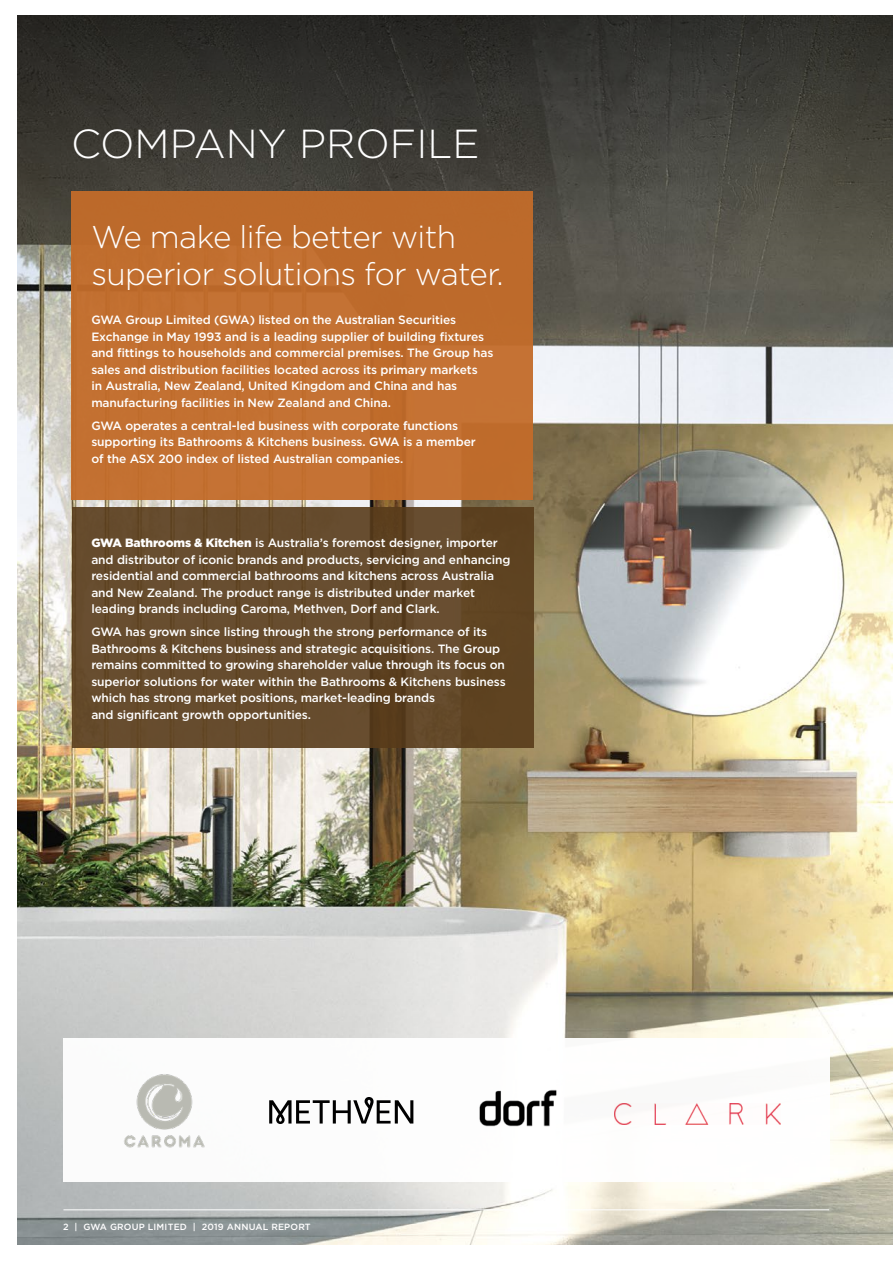
<style>
.page{position:relative;width:893px;height:1263px;background:#fff}
.page>*{position:absolute;margin:0;border:0;box-sizing:border-box;transform-origin:0 0}
.t1{font:300 40.5px "Gotham";color:#fff}
.t2{font:300 31.5px/37.5px "Gotham";letter-spacing:-.02em;color:#fff}
.t3{font:500 12px/16.5px "Gotham";letter-spacing:-.01em;color:#fff}
.t4{font:500 9px "Gotham";letter-spacing:.02em;color:#fff}
.s1{font-weight:900}
</style>
<div class="page">
<img style="left:17px;top:324px;width:876px;height:920px">
<svg style="left:17px;top:16px;width:876px;height:308px;background:#42413b"></svg>
<div style="left:71px;top:191px;width:462px;height:309px;background:#c36c2a"></div>
<div style="left:72px;top:507px;width:462px;height:241px;background:linear-gradient(to right,#684e30,#604525)"></div>
<div style="left:63px;top:1039px;width:767px;height:143px;background:#fff"></div>
<img style="left:614px;top:1104px;width:167px;height:20px">
<img style="left:479px;top:1089px;width:78px;height:38px">
<img style="left:123px;top:1074px;width:82px;height:74px">
<svg style="left:269px;top:1097px;width:144px;height:27px"></svg>
<hr style="left:63px;top:1209px;width:766px;height:1px;background:#fff">
<h1 class="t1" style="left:71px;top:118px;width:410px">COMPANY PROFILE</h1>
<h2 class="t2" style="left:91px;top:217px;width:414px">We make life better with superior solutions for water.</h2>
<p class="t3" style="left:91px;top:312px;width:403px">GWA Group Limited (GWA) listed on the Australian Securities Exchange in May 1993 and is a leading supplier of building fixtures and fittings to households and commercial premises. The Group has sales and distribution facilities located across its primary markets<br>in Australia, New Zealand, United Kingdom and China and has manufacturing facilities in New Zealand and China.</p>
<p class="t3" style="left:91px;top:417px;width:386px">GWA operates a central-led business with corporate functions supporting its Bathrooms &amp; Kitchens business. GWA is a member of the ASX 200 index of listed Australian companies.</p>
<p class="t3" style="left:91px;top:535px;width:421px"><span class="s1">GWA Bathrooms &amp; Kitchen</span> is Australia’s foremost designer, importer and distributor of iconic brands and products, servicing and enhancing residential and commercial bathrooms and kitchens across Australia and New Zealand. The product range is distributed under market leading brands including Caroma, Methven, Dorf and Clark.</p>
<p class="t3" style="left:91px;top:624px;width:416px">GWA has grown since listing through the strong performance of its Bathrooms &amp; Kitchens business and strategic acquisitions. The Group remains committed to growing shareholder value through its focus on superior solutions for water within the Bathrooms &amp; Kitchens business which has strong market positions, market-leading brands<br>and significant growth opportunities.</p>
<p class="t4" style="left:63px;top:1221px;width:249px">2 | GWA GROUP LIMITED | 2019 ANNUAL REPORT</p>
</div>
